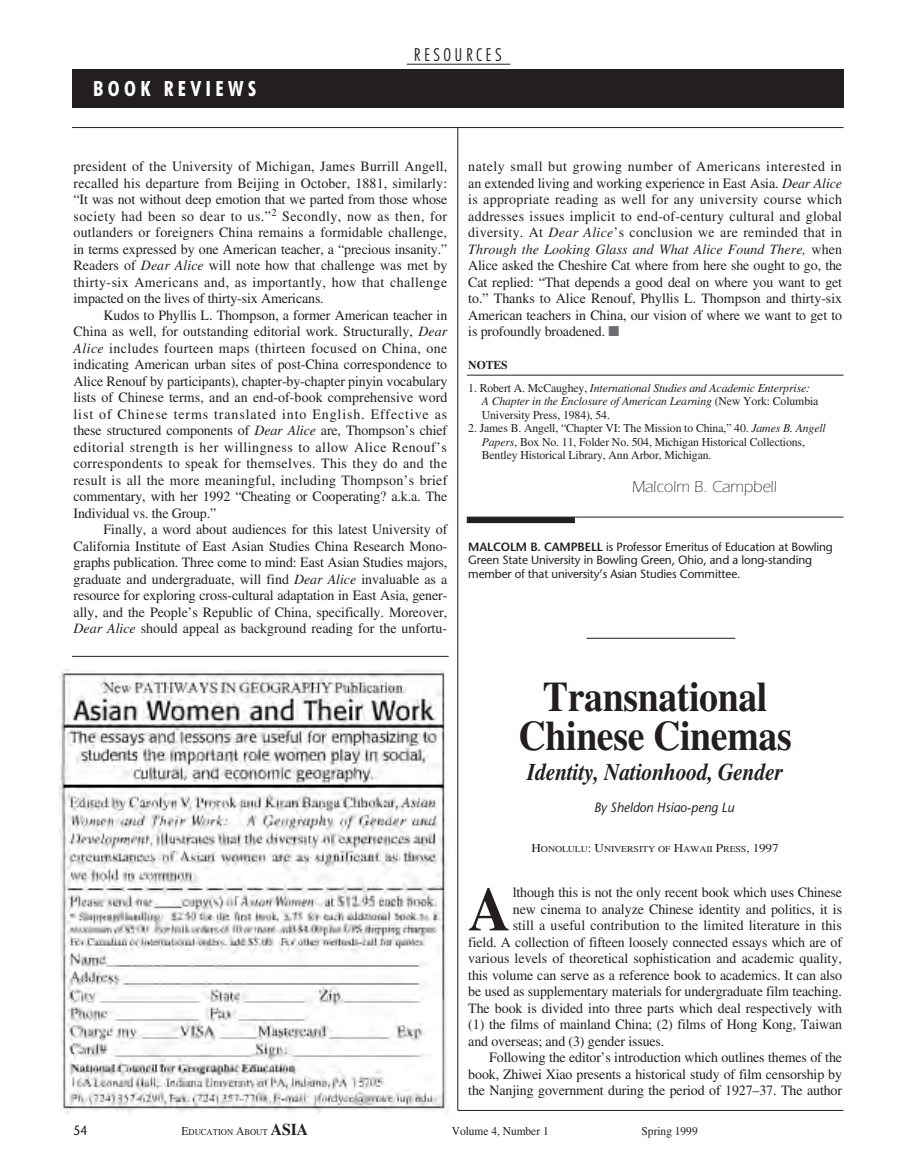
<style>
.page{position:relative;width:905px;height:1175px;background:#fff}
.page>*{position:absolute;margin:0;border:0;box-sizing:border-box;transform-origin:0 0}
.t1{font:700 61.65px "EAA Times";color:#231f20;scale:.95 1}
.t2{font:700 42px/39px "EAA Times";letter-spacing:-.01em;color:#231f20;text-align:center;scale:.9 1}
.t3{font:italic 700 24px "EAA Times";letter-spacing:-.01em;color:#231f20;scale:.9 1}
.t4{font:700 condensed 21px "Futura BT";letter-spacing:.21em;color:#fff}
.t5{font:300 condensed 18px "Futura BT";letter-spacing:.185em;color:#231f20}
.t6{font:300 16.5px "Itc Eras";color:#231f20}
.t7{font:14.25px/16.5px "EAA Times";letter-spacing:-.01em;color:#231f20;text-align:justify}
.t8{font:italic 13.5px "Stone Sans";color:#231f20;scale:.95 1}
.t9{font:13.5px "Stone Sans";color:#231f20;scale:.9 1}
.t10{font:12px/13.5px "EAA Times";letter-spacing:-.01em;color:#231f20}
.t11{font:12px/13.5px "Stone Sans";letter-spacing:-.01em;color:#231f20}
.t12{font:italic 12px/13.5px "EAA Times";letter-spacing:-.01em;color:#231f20}
.t13{font:12px "EAA Times";letter-spacing:-.01em;color:#231f20;scale:.95 1}
.t14{font:700 12px "EAA Times";color:#231f20}
.t15{font:9px "EAA Times";letter-spacing:-.015em;color:#231f20;scale:1.1 1}
.t16{font:9px "EAA Times";letter-spacing:-.015em;color:#231f20;scale:.95 1}
.s1{font-style:italic}
.s2{color:#6c6d70}
.s3{font-style:normal}
.s4{font-weight:600}
.s5{font-size:12px}
.s6{font-weight:700;font-size:16.5px}
</style>
<div class="page">
<div style="left:72px;top:69px;width:771px;height:39px;background:#231f20"></div>
<hr style="left:407px;top:64px;width:103px;height:1px;background:#231f20">
<hr style="left:72px;top:127px;width:771px;height:1px;background:#231f20">
<hr style="left:458px;top:1110px;width:385px;height:1px;background:#231f20">
<hr style="left:457px;top:127px;width:1px;height:983px;background:#231f20">
<img style="left:60px;top:669px;width:389px;height:444px">
<hr style="left:467px;top:517px;width:376px;height:1px;background:#231f20">
<div style="left:467px;top:517px;width:108px;height:6px;background:#231f20"></div>
<hr style="left:467px;top:375px;width:376px;height:1px;background:#231f20">
<hr style="left:586px;top:638px;width:149px;height:1px;background:#231f20">
<hr style="left:72px;top:656px;width:377px;height:1px;background:#231f20">
<h3 class="t4" style="left:93px;top:75px;width:164px">BOOK REVIEWS</h3>
<p class="t5" style="left:414px;top:44px;width:89px">RESOURCES</p>
<p class="t7" style="left:74px;top:158px;width:375px">president of the University of Michigan, James Burrill Angell, recalled his departure from Beijing in October, 1881, similarly: “It was not without deep emotion that we parted from those whose society had been so dear to us.”<sup>2</sup> Secondly, now as then, for outlanders or foreigners China remains a formidable challenge, in terms expressed by one American teacher, a “precious insanity.” Readers of <span class="s1">Dear Alice</span> will note how that challenge was met by thirty-six Americans and, as importantly, how that challenge impacted on the lives of thirty-six Americans.</p>
<p class="t7" style="left:74px;top:306px;width:375px;text-indent:30px">Kudos to Phyllis L. Thompson, a former American teacher in China as well, for outstanding editorial work. Structurally, <span class="s1">Dear Alice</span> includes fourteen maps (thirteen focused on China, one indicating American urban sites of post-China correspondence to Alice Renouf by participants), chapter-by-chapter pinyin vocabulary lists of Chinese terms, and an end-of-book comprehensive word list of Chinese terms translated into English. Effective as these structured components of <span class="s1">Dear Alice</span> are, Thompson’s chief editorial strength is her willingness to allow Alice Renouf’s correspondents to speak for themselves. This they do and the result is all the more meaningful, including Thompson’s brief commentary, with her 1992 “Cheating or Cooperating? a.k.a. The Individual vs. the Group.”</p>
<p class="t7" style="left:74px;top:521px;width:375px;text-indent:30px">Finally, a word about audiences for this latest University of California Institute of East Asian Studies China Research Mono&shy;graphs publication. Three come to mind: East Asian Studies majors, graduate and undergraduate, will find <span class="s1">Dear Alice</span> invaluable as a resource for exploring cross-cultural adaptation in East Asia, gener&shy;ally, and the People’s Republic of China, specifically. Moreover, <span class="s1">Dear Alice</span> should appeal as background reading for the unfortu-</p>
<p class="t7" style="left:468px;top:158px;width:375px">nately small but growing number of Americans interested in an extended living and working experience in East Asia. <span class="s1">Dear Alice </span>is appropriate reading as well for any university course which addresses issues implicit to end-of-century cultural and global diversity. At <span class="s1">Dear Alice</span>’s conclusion we are reminded that in <span class="s1">Through the Looking Glass and What Alice Found There,</span> when Alice asked the Cheshire Cat where from here she ought to go, the Cat replied: “That depends a good deal on where you want to get to.” Thanks to Alice Renouf, Phyllis L. Thompson and thirty-six American teachers in China, our vision of where we want to get to is profoundly broadened. <span class="s2">■</span></p>
<p class="t14" style="left:468px;top:358px;width:41px">NOTES</p>
<p class="t12" style="left:482px;top:381px;width:338px;text-indent:-14px"><span class="s3">1. Robert A. McCaughey,</span> International Studies and Academic Enterprise:<br>A Chapter in the Enclosure of American Learning <span class="s3">(New York: Columbia<br>University Press, 1984), 54.</span></p>
<p class="t10" style="left:482px;top:421px;width:345px;text-indent:-14px">2. James B. Angell, “Chapter VI: The Mission to China,” 40. <span class="s1">James B. Angell<br>Papers</span>, Box No. 11, Folder No. 504, Michigan Historical Collections,<br>Bentley Historical Library, Ann Arbor, Michigan.</p>
<p class="t6" style="left:632px;top:478px;width:146px">Malcolm B. Campbell</p>
<p class="t11" style="left:468px;top:539px;width:366px"><span class="s4">MALCOLM B. CAMPBELL</span> is Professor Emeritus of Education at Bowling<br>Green State University in Bowling Green, Ohio, and a long-standing member of that university’s Asian Studies Committee.</p>
<h2 class="t2" style="left:518px;top:676px;width:305px">Transnational<br>Chinese Cinemas</h2>
<h3 class="t3" style="left:527px;top:758px;width:286px">Identity, Nationhood, Gender</h3>
<p class="t8" style="left:594px;top:798px;width:149px">By Sheldon Hsiao-peng Lu</p>
<p class="t15" style="left:531px;top:844px;width:226px"><span class="s5">H</span>ONOLULU<span class="s5">: U</span>NIVERSITY OF <span class="s5">H</span>AWAII <span class="s5">P</span>RESS<span class="s5">, 1997</span></p>
<h1 class="t1" style="left:468px;top:872px;width:46px">A</h1>
<p class="t7" style="left:512px;top:884px;width:331px">lthough this is not the only recent book which uses Chinese</p>
<p class="t7" style="left:512px;top:900px;width:331px">new cinema to analyze Chinese identity and politics, it is</p>
<p class="t7" style="left:512px;top:917px;width:330px">still a useful contribution to the limited literature in this</p>
<p class="t7" style="left:468px;top:933px;width:375px">field. A collection of fifteen loosely connected essays which are of</p>
<p class="t7" style="left:468px;top:950px;width:375px">various levels of theoretical sophistication and academic quality,</p>
<p class="t7" style="left:468px;top:966px;width:375px">this volume can serve as a reference book to academics. It can also</p>
<p class="t7" style="left:468px;top:983px;width:375px">be used as supplementary materials for undergraduate film teaching.</p>
<p class="t7" style="left:468px;top:999px;width:375px">The book is divided into three parts which deal respectively with</p>
<p class="t7" style="left:468px;top:1016px;width:375px">(1) the films of mainland China; (2) films of Hong Kong, Taiwan</p>
<p class="t7" style="left:468px;top:1032px;width:197px">and overseas; and (3) gender issues.</p>
<p class="t7" style="left:489px;top:1049px;width:354px">Following the editor’s introduction which outlines themes of the</p>
<p class="t7" style="left:468px;top:1065px;width:375px">book, Zhiwei Xiao presents a historical study of film censorship by</p>
<p class="t7" style="left:468px;top:1082px;width:375px">the Nanjing government during the period of 1927–37. The author</p>
<p class="t9" style="left:74px;top:1121px;width:17px">54</p>
<p class="t16" style="left:182px;top:1126px;width:135px"><span class="s5">E</span>DUCATION <span class="s5">A</span>BOUT <span class="s6">ASIA</span></p>
<p class="t13" style="left:452px;top:1124px;width:103px">Volume 4, Number 1</p>
<p class="t13" style="left:641px;top:1124px;width:61px">Spring 1999</p>
</div>
